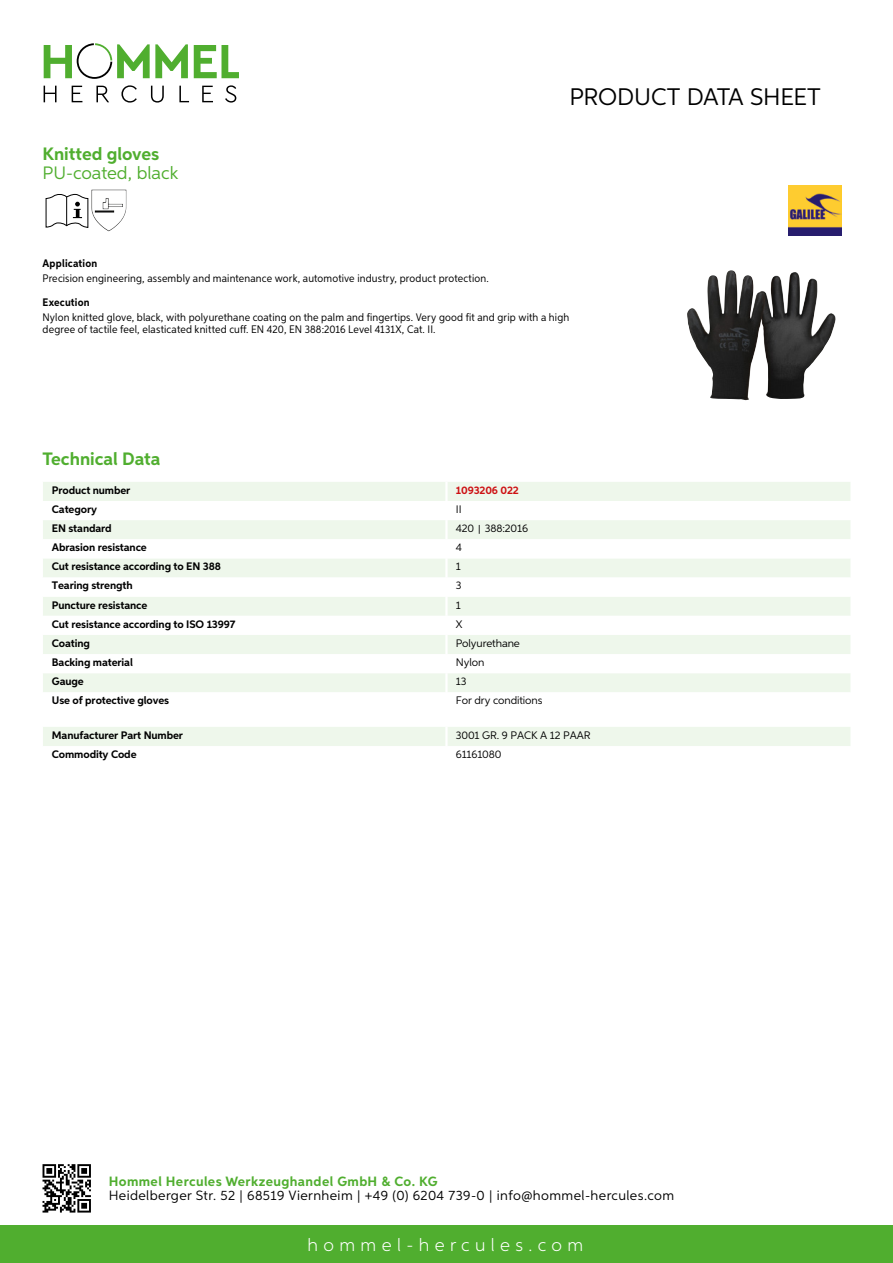
<style>
.page{position:relative;width:893px;height:1263px;background:#fff}
.page>*{position:absolute;margin:0;border:0;box-sizing:border-box;transform-origin:0 0}
.t1{font:24px "Aspira";letter-spacing:-.01em;color:#000}
.t2{font:700 18px "Aspira";color:#50ae2f}
.t3{font:300 18px "Aspira";letter-spacing:.3em;color:#fff}
.t4{font:18px "Aspira";color:#50ae2f}
.t5{font:13.5px "Aspira";letter-spacing:.03em;color:#000}
.t6{font:700 13.5px "Aspira";letter-spacing:.03em;color:#50ae2f}
.t7{font:10.95px/12px "Aspira Nar";letter-spacing:.015em;color:#000}
.t8{font:700 10.95px "Aspira";letter-spacing:-.01em;color:#000}
.t9{font:10.95px "Aspira";letter-spacing:-.01em;color:#000}
.t10{font:700 10.95px "Aspira Nar";letter-spacing:.015em;color:#000}
.t11{font:700 10.95px "Aspira";letter-spacing:-.01em;color:#cd1013}
.s1{font-family:"Wuerth Global";font-size:10.5px}
</style>
<div class="page">
<div style="left:0;top:1226px;width:893px;height:37px;background:#50ae2f"></div>
<svg style="left:43px;top:1164px;width:48px;height:48px"></svg>
<svg style="left:194px;top:45px;width:45px;height:33px"></svg>
<svg style="left:44px;top:43px;width:144px;height:36px"></svg>
<svg style="left:44px;top:86px;width:13px;height:16px"></svg>
<svg style="left:72px;top:86px;width:10px;height:16px"></svg>
<svg style="left:96px;top:86px;width:13px;height:16px"></svg>
<svg style="left:121px;top:85px;width:16px;height:18px"></svg>
<svg style="left:151px;top:86px;width:13px;height:17px"></svg>
<svg style="left:179px;top:86px;width:10px;height:16px"></svg>
<svg style="left:202px;top:86px;width:11px;height:16px"></svg>
<svg style="left:225px;top:85px;width:11px;height:18px"></svg>
<div style="left:43px;top:482px;width:807px;height:19px;background:#eef7eb"></div>
<svg style="left:43px;top:520px;width:807px;height:172px;fill:#eef7eb"></svg>
<hr style="left:445px;top:482px;width:3px;height:19px;background:#fff">
<hr style="left:445px;top:520px;width:3px;height:19px;background:#fff">
<hr style="left:445px;top:539px;width:3px;height:19px;background:#fff">
<hr style="left:445px;top:558px;width:3px;height:19px;background:#fff">
<hr style="left:445px;top:577px;width:3px;height:20px;background:#fff">
<hr style="left:445px;top:597px;width:3px;height:19px;background:#fff">
<hr style="left:445px;top:616px;width:3px;height:19px;background:#fff">
<hr style="left:445px;top:635px;width:3px;height:19px;background:#fff">
<hr style="left:445px;top:654px;width:3px;height:19px;background:#fff">
<hr style="left:445px;top:673px;width:3px;height:19px;background:#fff">
<div style="left:43px;top:727px;width:807px;height:19px;background:#eef7eb"></div>
<svg style="left:46px;top:193px;width:42px;height:35px"></svg>
<img style="left:91px;top:189px;width:8px;height:35px">
<img style="left:687px;top:275px;width:149px;height:125px">
<img style="left:789px;top:185px;width:53px;height:50px">
<h2 class="t2" style="left:43px;top:142px;width:118px">Knitted gloves</h2>
<h2 class="t4" style="left:43px;top:162px;width:137px">PU -coated, black</h2>
<h1 class="t1" style="left:569px;top:82px;width:253px">Product data sh eet</h1>
<p class="t10" style="left:43px;top:257px;width:56px">Application</p>
<p class="t7" style="left:43px;top:273px;width:448px">Precision engineering, assembly and maintenance work, automotive industry, product protection.</p>
<p class="t10" style="left:43px;top:295px;width:49px">Execution</p>
<p class="t7" style="left:43px;top:311px;width:528px">Nylon knitted glove, black, with polyurethane coating on the palm and fingertips. Very good fit and grip with a high degree of tactile feel, elasticated knitted cuff. EN 420, EN 388:2016 Level 4131X, Cat. II.</p>
<h2 class="t2" style="left:43px;top:448px;width:120px">Technical Data</h2>
<p class="t8" style="left:52px;top:483px;width:80px">Product number</p>
<p class="t11" style="left:456px;top:483px;width:65px">1093206 022</p>
<p class="t8" style="left:52px;top:502px;width:47px">Category</p>
<p class="t9" style="left:456px;top:502px;width:7px">II</p>
<p class="t8" style="left:52px;top:521px;width:61px">EN standard</p>
<p class="t9" style="left:456px;top:522px;width:74px">420 <span class="s1">|</span> 388:2016</p>
<p class="t8" style="left:52px;top:541px;width:97px">Abrasion resistance</p>
<p class="t9" style="left:456px;top:541px;width:8px">4</p>
<p class="t8" style="left:52px;top:560px;width:171px">Cut resistance according to EN 388</p>
<p class="t9" style="left:456px;top:560px;width:7px">1</p>
<p class="t8" style="left:52px;top:579px;width:82px">Tearing strength</p>
<p class="t9" style="left:456px;top:579px;width:7px">3</p>
<p class="t8" style="left:52px;top:598px;width:97px">Puncture resistance</p>
<p class="t9" style="left:456px;top:598px;width:7px">1</p>
<p class="t8" style="left:52px;top:617px;width:185px">Cut resistance according to ISO 13997</p>
<p class="t9" style="left:456px;top:617px;width:8px">X</p>
<p class="t8" style="left:52px;top:636px;width:40px">Coating</p>
<p class="t9" style="left:456px;top:636px;width:66px">Polyurethane</p>
<p class="t8" style="left:52px;top:655px;width:83px">Backing material</p>
<p class="t9" style="left:456px;top:655px;width:30px">Nylon</p>
<p class="t8" style="left:52px;top:675px;width:33px">Gauge</p>
<p class="t9" style="left:456px;top:675px;width:12px">13</p>
<p class="t8" style="left:52px;top:694px;width:119px">Use of protective gloves</p>
<p class="t9" style="left:456px;top:694px;width:88px">For dry conditions</p>
<p class="t8" style="left:52px;top:728px;width:133px">Manufacturer Part Number</p>
<p class="t9" style="left:456px;top:728px;width:122px">3001 GR. 9 PACK A 12 PAAR</p>
<p class="t8" style="left:52px;top:747px;width:86px">Commodity Code</p>
<p class="t9" style="left:456px;top:747px;width:47px">61161080</p>
<p class="t6" style="left:109px;top:1172px;width:330px">Hommel Hercules Werkzeughandel GmbH &amp; Co. KG</p>
<p class="t5" style="left:109px;top:1187px;width:567px">Heidelberger Str. 52 | 68519 Viernheim | +49 (0) 6204 739-0 | info@hommel-hercules.com</p>
<h2 class="t3" style="left:307px;top:1234px;width:277px">hommel-hercules.com</h2>
</div>
